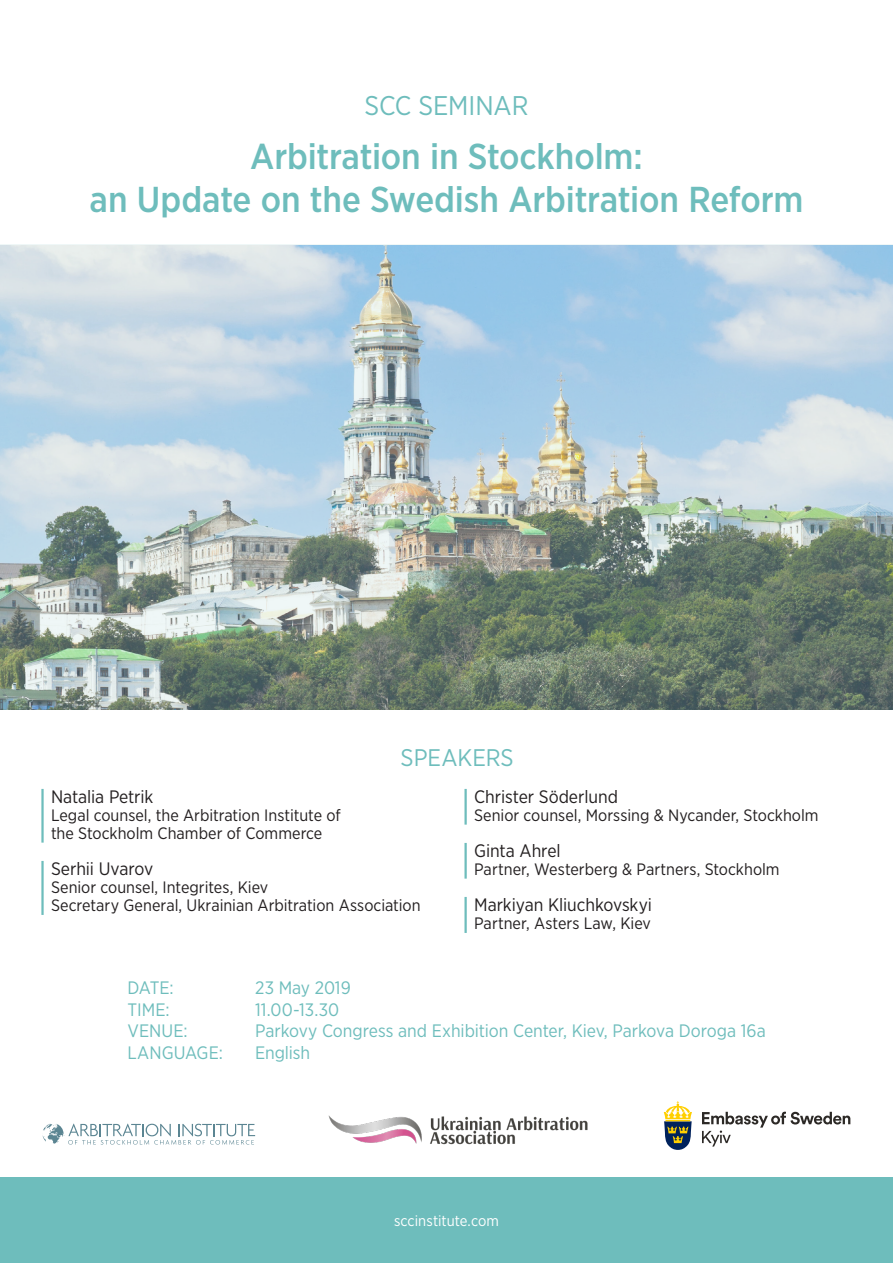
<style>
.page{position:relative;width:893px;height:1263px;background:#fff}
.page>*{position:absolute;margin:0;border:0;box-sizing:border-box;transform-origin:0 0}
.t1{font:500 36px "Gotham Narrow";letter-spacing:-.005em;color:#6ebdbc}
.t2{font:27px "Gotham Narrow";letter-spacing:-.005em;color:#6ebdbc}
.t3{font:24px "Gotham Narrow";letter-spacing:-.005em;color:#6ebdbc}
.t4{font:18px "Gotham Narrow";letter-spacing:-.005em;color:#6ebdbc}
.t5{font:18px "Gotham Narrow";letter-spacing:-.005em;color:#231f20}
.t6{font:16.5px/18px "Gotham Narrow";color:#231f20}
.t7{font:15px "Gotham Narrow";color:#fff}
</style>
<div class="page">
<svg style="left:0;top:245px;width:893px;height:465px;background:#a4b7bb"></svg>
<svg style="left:43px;top:1124px;width:212px;height:20px"></svg>
<svg style="left:664px;top:1101px;width:28px;height:49px"></svg>
<svg style="left:702px;top:1112px;width:148px;height:34px"></svg>
<div style="left:0;top:1178px;width:893px;height:85px;background:#6ebdbc"></div>
<hr style="left:41px;top:789px;width:3px;height:54px;background:#6ebdbc">
<hr style="left:41px;top:861px;width:3px;height:54px;background:#6ebdbc">
<hr style="left:464px;top:789px;width:3px;height:36px;background:#6ebdbc">
<hr style="left:464px;top:843px;width:3px;height:36px;background:#6ebdbc">
<hr style="left:464px;top:897px;width:3px;height:36px;background:#6ebdbc">
<img style="left:328px;top:1115px;width:260px;height:30px">
<p class="t2" style="left:364px;top:89px;width:166px">SCC SEMINAR</p>
<p class="t1" style="left:250px;top:134px;width:394px">Arbitration in Stockholm:</p>
<p class="t1" style="left:90px;top:177px;width:715px">an Update on the Swedish Arbitration Reform</p>
<p class="t3" style="left:401px;top:742px;width:114px">SPEAKERS</p>
<p class="t5" style="left:51px;top:786px;width:104px">Natalia Petrik</p>
<p class="t6" style="left:51px;top:806px;width:291px">Legal counsel, the Arbitration Institute of the Stockholm Chamber of Commerce</p>
<p class="t5" style="left:51px;top:858px;width:104px">Serhii Uvarov</p>
<p class="t6" style="left:51px;top:878px;width:371px">Senior counsel, Integrites, Kiev<br>Secretary General, Ukrainian Arbitration Association</p>
<p class="t5" style="left:474px;top:786px;width:145px">Christer Söderlund</p>
<p class="t6" style="left:474px;top:806px;width:346px">Senior counsel, Morssing &amp; Nycander, Stockholm</p>
<p class="t5" style="left:474px;top:840px;width:88px">Ginta Ahrel</p>
<p class="t6" style="left:474px;top:860px;width:307px">Partner, Westerberg &amp; Partners, Stockholm</p>
<p class="t5" style="left:474px;top:894px;width:179px">Markiyan Kliuchkovskyi</p>
<p class="t6" style="left:474px;top:914px;width:178px">Partner, Asters Law, Kiev</p>
<p class="t4" style="left:128px;top:977px;width:48px">DATE:</p>
<p class="t4" style="left:255px;top:977px;width:97px">23 May 2019</p>
<p class="t4" style="left:128px;top:998px;width:44px">TIME:</p>
<p class="t4" style="left:255px;top:998px;width:86px">11.00-13.30</p>
<p class="t4" style="left:128px;top:1020px;width:62px">VENUE:</p>
<p class="t4" style="left:255px;top:1020px;width:512px">Parkovy Congress and Exhibition Center, Kiev, Parkova Doroga 16a</p>
<p class="t4" style="left:128px;top:1041px;width:97px">LANGUAGE:</p>
<p class="t4" style="left:255px;top:1041px;width:57px">English</p>
<p class="t7" style="left:394px;top:1212px;width:106px">sccinstitute.com</p>
</div>
